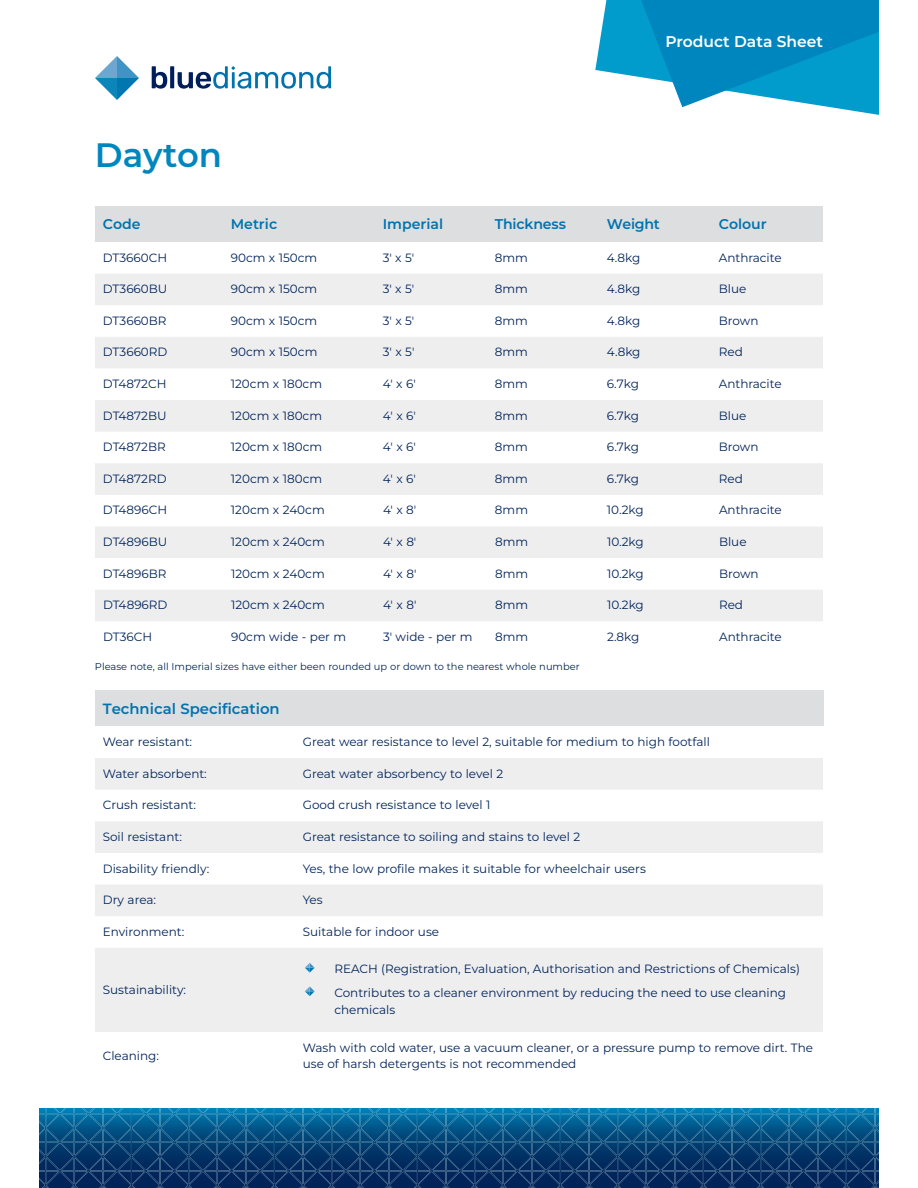
<style>
.page{position:relative;width:918px;height:1188px;background:#fff}
.page>*{position:absolute;margin:0;border:0;box-sizing:border-box;transform-origin:0 0}
.t1{font:600 33.9px "Montserrat";color:#0086be}
.t2{font:600 15.45px "Montserrat";color:#fff}
.t3{font:600 14.85px "Montserrat";color:#0073ae}
.t4{font:600 14.1px "Montserrat";color:#0073ae}
.t5{font:12px/23.5px "Montserrat";color:#002359}
.t6{font:9.9px "Montserrat";color:#002359}
</style>
<div class="page">
<svg style="left:95px;top:56px;width:44px;height:44px"></svg>
<svg style="left:152px;top:66px;width:179px;height:23px"></svg>
<svg style="left:595px;top:0;width:284px;height:115px"></svg>
<img style="left:39px;top:1108px;width:840px;height:80px">
<div style="left:95px;top:690px;width:728px;height:36px;background:#dddee0"></div>
<svg style="left:95px;top:758px;width:728px;height:274px;fill:#eeeeef"></svg>
<svg style="left:305px;top:963px;width:10px;height:10px"></svg>
<svg style="left:305px;top:986px;width:10px;height:10px"></svg>
<div style="left:95px;top:206px;width:728px;height:36px;background:#dddee0"></div>
<svg style="left:95px;top:274px;width:728px;height:347px;fill:#eeeeef"></svg>
<h1 class="t1" style="left:95px;top:140px;width:129px">Dayton</h1>
<p class="t2" style="left:666px;top:35px;width:159px">Product Data Sheet</p>
<p class="t4" style="left:103px;top:218px;width:39px">Code</p>
<p class="t4" style="left:231px;top:218px;width:48px">Metric</p>
<p class="t4" style="left:383px;top:218px;width:62px">Imperial</p>
<p class="t4" style="left:495px;top:218px;width:73px">Thickness</p>
<p class="t4" style="left:607px;top:218px;width:55px">Weight</p>
<p class="t4" style="left:719px;top:218px;width:50px">Colour</p>
<p class="t5" style="left:103px;top:246px;width:66px">DT3660CH</p>
<p class="t5" style="left:231px;top:246px;width:88px">90cm x 150cm</p>
<p class="t5" style="left:383px;top:246px;width:33px">3' x 5'</p>
<p class="t5" style="left:495px;top:246px;width:35px">8mm</p>
<p class="t5" style="left:607px;top:246px;width:35px">4.8kg</p>
<p class="t5" style="left:719px;top:246px;width:64px">Anthracite</p>
<p class="t5" style="left:103px;top:278px;width:66px">DT3660BU</p>
<p class="t5" style="left:231px;top:278px;width:88px">90cm x 150cm</p>
<p class="t5" style="left:383px;top:278px;width:33px">3' x 5'</p>
<p class="t5" style="left:495px;top:278px;width:35px">8mm</p>
<p class="t5" style="left:607px;top:278px;width:35px">4.8kg</p>
<p class="t5" style="left:719px;top:278px;width:29px">Blue</p>
<p class="t5" style="left:103px;top:309px;width:65px">DT3660BR</p>
<p class="t5" style="left:231px;top:309px;width:88px">90cm x 150cm</p>
<p class="t5" style="left:383px;top:309px;width:33px">3' x 5'</p>
<p class="t5" style="left:495px;top:309px;width:35px">8mm</p>
<p class="t5" style="left:607px;top:309px;width:35px">4.8kg</p>
<p class="t5" style="left:719px;top:309px;width:41px">Brown</p>
<p class="t5" style="left:103px;top:341px;width:66px">DT3660RD</p>
<p class="t5" style="left:231px;top:341px;width:88px">90cm x 150cm</p>
<p class="t5" style="left:383px;top:341px;width:33px">3' x 5'</p>
<p class="t5" style="left:495px;top:341px;width:35px">8mm</p>
<p class="t5" style="left:607px;top:341px;width:35px">4.8kg</p>
<p class="t5" style="left:719px;top:341px;width:26px">Red</p>
<p class="t5" style="left:103px;top:373px;width:65px">DT4872CH</p>
<p class="t5" style="left:231px;top:373px;width:93px">120cm x 180cm</p>
<p class="t5" style="left:383px;top:373px;width:34px">4' x 6'</p>
<p class="t5" style="left:495px;top:373px;width:35px">8mm</p>
<p class="t5" style="left:607px;top:373px;width:34px">6.7kg</p>
<p class="t5" style="left:719px;top:373px;width:64px">Anthracite</p>
<p class="t5" style="left:103px;top:404px;width:65px">DT4872BU</p>
<p class="t5" style="left:231px;top:404px;width:93px">120cm x 180cm</p>
<p class="t5" style="left:383px;top:404px;width:34px">4' x 6'</p>
<p class="t5" style="left:495px;top:404px;width:35px">8mm</p>
<p class="t5" style="left:607px;top:404px;width:34px">6.7kg</p>
<p class="t5" style="left:719px;top:404px;width:29px">Blue</p>
<p class="t5" style="left:103px;top:436px;width:64px">DT4872BR</p>
<p class="t5" style="left:231px;top:436px;width:93px">120cm x 180cm</p>
<p class="t5" style="left:383px;top:436px;width:34px">4' x 6'</p>
<p class="t5" style="left:495px;top:436px;width:35px">8mm</p>
<p class="t5" style="left:607px;top:436px;width:34px">6.7kg</p>
<p class="t5" style="left:719px;top:436px;width:41px">Brown</p>
<p class="t5" style="left:103px;top:467px;width:65px">DT4872RD</p>
<p class="t5" style="left:231px;top:467px;width:93px">120cm x 180cm</p>
<p class="t5" style="left:383px;top:467px;width:34px">4' x 6'</p>
<p class="t5" style="left:495px;top:467px;width:35px">8mm</p>
<p class="t5" style="left:607px;top:467px;width:34px">6.7kg</p>
<p class="t5" style="left:719px;top:467px;width:26px">Red</p>
<p class="t5" style="left:103px;top:499px;width:66px">DT4896CH</p>
<p class="t5" style="left:231px;top:499px;width:95px">120cm x 240cm</p>
<p class="t5" style="left:383px;top:499px;width:35px">4' x 8'</p>
<p class="t5" style="left:495px;top:499px;width:35px">8mm</p>
<p class="t5" style="left:607px;top:499px;width:38px">10.2kg</p>
<p class="t5" style="left:719px;top:499px;width:64px">Anthracite</p>
<p class="t5" style="left:103px;top:531px;width:66px">DT4896BU</p>
<p class="t5" style="left:231px;top:531px;width:95px">120cm x 240cm</p>
<p class="t5" style="left:383px;top:531px;width:35px">4' x 8'</p>
<p class="t5" style="left:495px;top:531px;width:35px">8mm</p>
<p class="t5" style="left:607px;top:531px;width:38px">10.2kg</p>
<p class="t5" style="left:719px;top:531px;width:29px">Blue</p>
<p class="t5" style="left:103px;top:562px;width:65px">DT4896BR</p>
<p class="t5" style="left:231px;top:562px;width:95px">120cm x 240cm</p>
<p class="t5" style="left:383px;top:562px;width:35px">4' x 8'</p>
<p class="t5" style="left:495px;top:562px;width:35px">8mm</p>
<p class="t5" style="left:607px;top:562px;width:38px">10.2kg</p>
<p class="t5" style="left:719px;top:562px;width:41px">Brown</p>
<p class="t5" style="left:103px;top:594px;width:66px">DT4896RD</p>
<p class="t5" style="left:231px;top:594px;width:95px">120cm x 240cm</p>
<p class="t5" style="left:383px;top:594px;width:35px">4' x 8'</p>
<p class="t5" style="left:495px;top:594px;width:35px">8mm</p>
<p class="t5" style="left:607px;top:594px;width:38px">10.2kg</p>
<p class="t5" style="left:719px;top:594px;width:26px">Red</p>
<p class="t5" style="left:103px;top:625px;width:51px">DT36CH</p>
<p class="t5" style="left:231px;top:625px;width:117px">90cm wide - per m</p>
<p class="t5" style="left:383px;top:625px;width:91px">3' wide - per m</p>
<p class="t5" style="left:495px;top:625px;width:35px">8mm</p>
<p class="t5" style="left:607px;top:625px;width:34px">2.8kg</p>
<p class="t5" style="left:719px;top:625px;width:64px">Anthracite</p>
<p class="t6" style="left:95px;top:663px;width:486px">Please note, all Imperial sizes have either been rounded up or down to the nearest whole number</p>
<p class="t3" style="left:103px;top:702px;width:178px">Technical Specification</p>
<p class="t5" style="left:103px;top:731px;width:91px">Wear resistant:</p>
<p class="t5" style="left:303px;top:731px;width:409px">Great wear resistance to level 2, suitable for medium to high footfall</p>
<p class="t5" style="left:103px;top:762px;width:106px">Water absorbent:</p>
<p class="t5" style="left:303px;top:762px;width:202px">Great water absorbency to level 2</p>
<p class="t5" style="left:103px;top:794px;width:95px">Crush resistant:</p>
<p class="t5" style="left:303px;top:794px;width:189px">Good crush resistance to level 1</p>
<p class="t5" style="left:103px;top:826px;width:81px">Soil resistant:</p>
<p class="t5" style="left:303px;top:826px;width:279px">Great resistance to soiling and stains to level 2</p>
<p class="t5" style="left:103px;top:857px;width:108px">Disability friendly:</p>
<p class="t5" style="left:303px;top:857px;width:345px">Yes, the low profile makes it suitable for wheelchair users</p>
<p class="t5" style="left:103px;top:889px;width:55px">Dry area:</p>
<p class="t5" style="left:303px;top:889px;width:22px">Yes</p>
<p class="t5" style="left:103px;top:920px;width:83px">Environment:</p>
<p class="t5" style="left:303px;top:920px;width:138px">Suitable for indoor use</p>
<p class="t5" style="left:103px;top:978px;width:85px">Sustainability:</p>
<p class="t5" style="left:334px;top:958px;width:467px">REACH (Registration, Evaluation, Authorisation and Restrictions of Chemicals)<br>Contributes to a cleaner environment by reducing the need to use cleaning</p>
<p class="t5" style="left:334px;top:999px;width:62px">chemicals</p>
<p class="t5" style="left:103px;top:1045px;width:58px">Cleaning:</p>
<p class="t5" style="left:303px;top:1039px;width:512px;line-height:17px">Wash with cold water, use a vacuum cleaner, or a pressure pump to remove dirt. The use of harsh detergents is not recommended</p>
</div>
